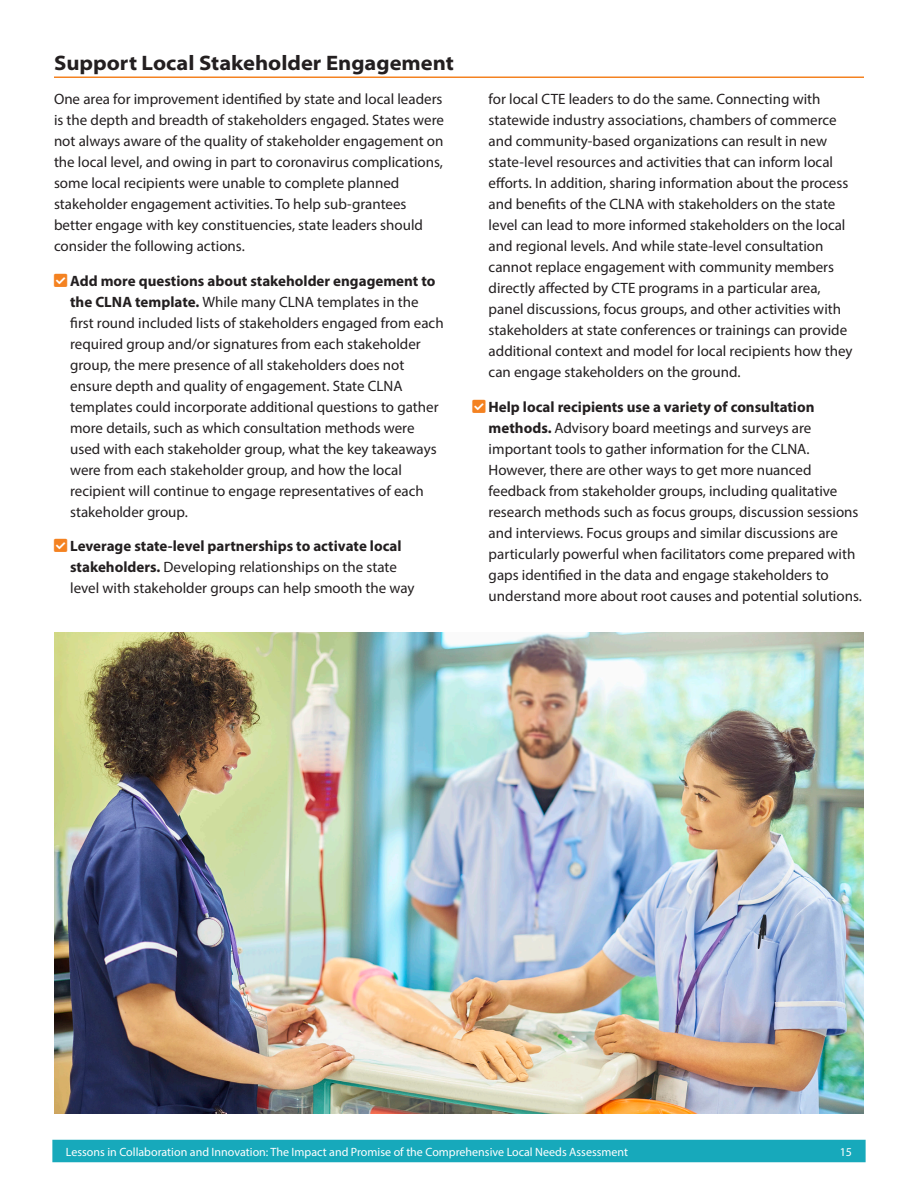
<style>
.page{position:relative;width:918px;height:1188px;background:#fff}
.page>*{position:absolute;margin:0;border:0;box-sizing:border-box;transform-origin:0 0}
.Subhead_A{font:700 semi-expanded 21px "Myriad Pro";color:#231f20}
.body{font:15px/21px "Myriad Pro";color:#231f20}
.t1{font:12px "Myriad Pro";color:#fff}
.s1{color:#f48221}
.s2{font-weight:700}
</style>
<div class="page">
<div style="left:52px;top:1140px;width:814px;height:22px;background:#17a9bb"></div>
<hr style="left:54px;top:76px;width:810px;height:2px;background:#f48221">
<img style="left:54px;top:633px;width:810px;height:481px">
<p class="Subhead_A" style="left:54px;top:51px;width:401px">Support Local Stakeholder Engagement</p>
<p class="body" style="left:54px;top:88px;width:391px">One area for improvement identified by state and local leaders is the depth and breadth of stakeholders engaged. States were not always aware of the quality of stakeholder engagement on the local level, and owing in part to coronavirus complications, some local recipients were unable to complete planned stakeholder engagement activities. To help sub-grantees better engage with key constituencies, state leaders should consider the following actions.</p>
<p class="body" style="left:70px;top:270px;width:375px;text-indent:-16px"><span class="s1">▲❑◆</span> <span class="s2">Add more questions about stakeholder engagement to the CLNA template.</span> While many CLNA templates in the first round included lists of stakeholders engaged from each required group and/or signatures from each stakeholder group, the mere presence of all stakeholders does not ensure depth and quality of engagement. State CLNA templates could incorporate additional questions to gather more details, such as which consultation methods were used with each stakeholder group, what the key takeaways were from each stakeholder group, and how the local recipient will continue to engage representatives of each stakeholder group.</p>
<p class="body" style="left:70px;top:535px;width:346px;text-indent:-16px"><span class="s1">▲❑◆</span> <span class="s2">Leverage state-level partnerships to activate local stakeholders.</span> Developing relationships on the state level with stakeholder groups can help smooth the way</p>
<p class="body" style="left:489px;top:88px;width:365px">for local CTE leaders to do the same. Connecting with statewide industry associations, chambers of commerce and community-based organizations can result in new state-level resources and activities that can inform local efforts. In addition, sharing information about the process and benefits of the CLNA with stakeholders on the state level can lead to more informed stakeholders on the local and regional levels. And while state-level consultation cannot replace engagement with community members directly affected by CTE programs in a particular area, panel discussions, focus groups, and other activities with stakeholders at state conferences or trainings can provide additional context and model for local recipients how they can engage stakeholders on the ground.</p>
<p class="body" style="left:489px;top:396px;width:375px;text-indent:-16px"><span class="s1">▲❑◆</span> <span class="s2">Help local recipients use a variety of consultation methods.</span> Advisory board meetings and surveys are important tools to gather information for the CLNA.<br>However, there are other ways to get more nuanced feedback from stakeholder groups, including qualitative research methods such as focus groups, discussion sessions and interviews. Focus groups and similar discussions are particularly powerful when facilitators come prepared with gaps identified in the data and engage stakeholders to understand more about root causes and potential solutions.</p>
<p class="t1" style="left:66px;top:1145px;width:564px">Lessons in Collaboration and Innovation: The Impact and Promise of the Comprehensive Local Needs Assessment</p>
<p class="t1" style="left:840px;top:1145px;width:14px">15</p>
</div>
